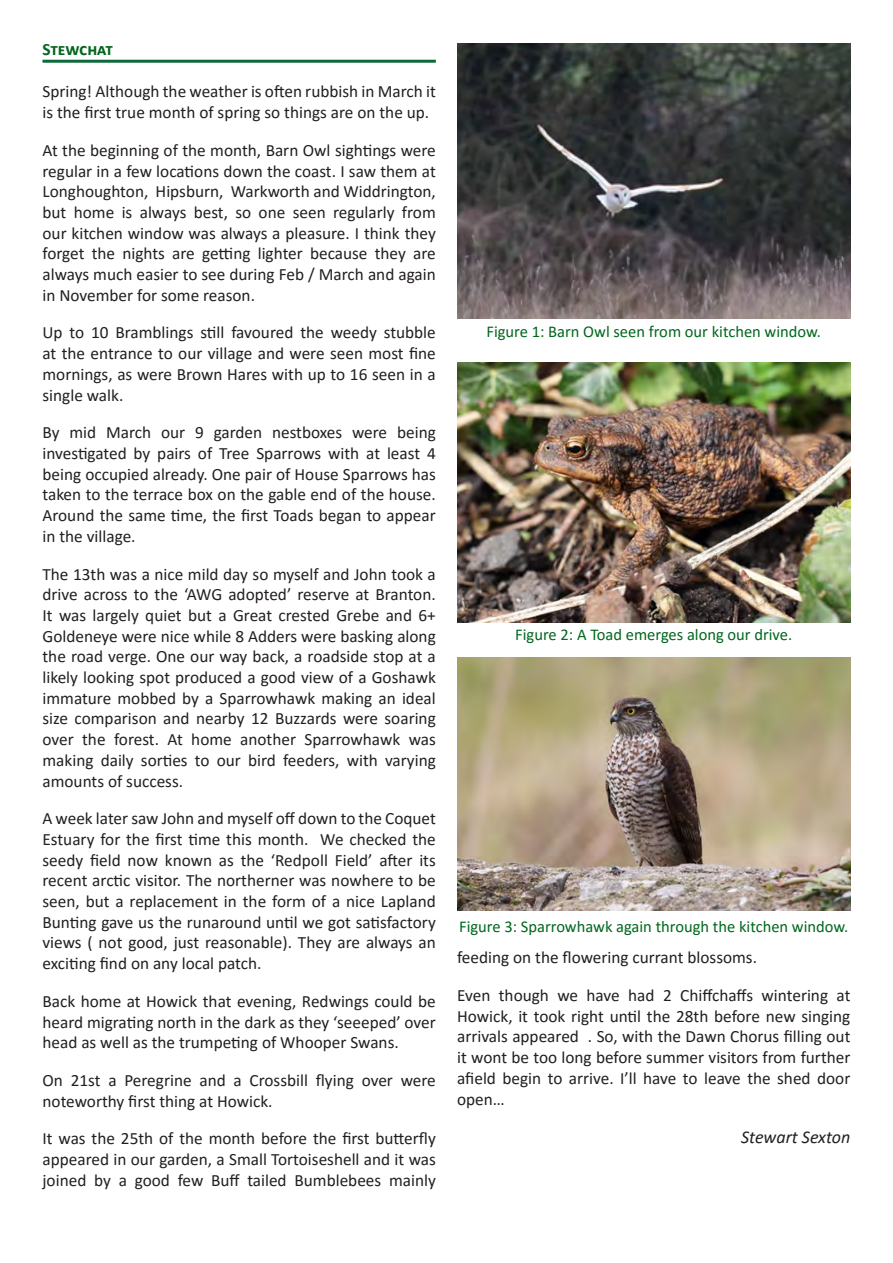
<style>
.page{position:relative;width:893px;height:1263px;background:#fff}
.page>*{position:absolute;margin:0;border:0;box-sizing:border-box;transform-origin:0 0}
.Signature{font:italic 18px "Calibri";color:#231f20}
.Body_text_normal{font:17.25px/20.7px "Calibri";color:#231f20;text-align:justify}
.Article_title{font:700 17.25px "Calibri";letter-spacing:-.005em;color:#01671c}
.t1{font:16.5px "Calibri";color:#01671c}
</style>
<div class="page">
<hr style="left:43px;top:60px;width:393px;height:3px;background:#0c6937">
<img style="left:457px;top:43px;width:393px;height:276px">
<img style="left:458px;top:362px;width:392px;height:260px">
<img style="left:458px;top:658px;width:392px;height:253px">
<p class="Article_title" style="left:43px;top:38px;width:72px">Stewchat</p>
<p class="Body_text_normal" style="left:43px;top:81px;width:395px">Spring! Although the weather is often rubbish in March it is the first true month of spring so things are on the up.</p>
<p class="Body_text_normal" style="left:43px;top:139px;width:395px">At the beginning of the month, Barn Owl sightings were regular in a few locations down the coast. I saw them at Longhoughton, Hipsburn, Warkworth and Widdrington, but home is always best, so one seen regularly from our kitchen window was always a pleasure. I think they forget the nights are getting lighter because they are always much easier to see during Feb / March and again in November for some reason.</p>
<p class="Body_text_normal" style="left:43px;top:322px;width:395px">Up to 10 Bramblings still favoured the weedy stubble at the entrance to our village and were seen most fine mornings, as were Brown Hares with up to 16 seen in a single walk.</p>
<p class="Body_text_normal" style="left:43px;top:422px;width:395px">By mid March our 9 garden nestboxes were being investigated by pairs of Tree Sparrows with at least 4 being occupied already. One pair of House Sparrows has taken to the terrace box on the gable end of the house.<br>Around the same time, the first Toads began to appear in the village.</p>
<p class="Body_text_normal" style="left:43px;top:563px;width:395px">The 13th was a nice mild day so myself and John took a drive across to the ‘AWG adopted’ reserve at Branton.<br>It was largely quiet but a Great crested Grebe and 6+ Goldeneye were nice while 8 Adders were basking along the road verge. One our way back, a roadside stop at a likely looking spot produced a good view of a Goshawk immature mobbed by a Sparrowhawk making an ideal size comparison and nearby 12 Buzzards were soaring over the forest. At home another Sparrowhawk was making daily sorties to our bird feeders, with varying amounts of success.</p>
<p class="Body_text_normal" style="left:43px;top:808px;width:395px">A week later saw John and myself off down to the Coquet Estuary for the first time this month. We checked the seedy field now known as the ‘Redpoll Field’ after its recent arctic visitor. The northerner was nowhere to be seen, but a replacement in the form of a nice Lapland Bunting gave us the runaround until we got satisfactory views ( not good, just reasonable). They are always an exciting find on any local patch.</p>
<p class="Body_text_normal" style="left:43px;top:990px;width:395px">Back home at Howick that evening, Redwings could be heard migrating north in the dark as they ‘seeeped’ over head as well as the trumpeting of Whooper Swans.</p>
<p class="Body_text_normal" style="left:43px;top:1069px;width:395px">On 21st a Peregrine and a Crossbill flying over were noteworthy first thing at Howick.</p>
<p class="Body_text_normal" style="left:43px;top:1128px;width:395px">It was the 25th of the month before the first butterfly appeared in our garden, a Small Tortoiseshell and it was joined by a good few Buff tailed Bumblebees mainly</p>
<p class="t1" style="left:486px;top:320px;width:336px">Figure 1: Barn Owl seen from our kitchen window.</p>
<p class="t1" style="left:515px;top:623px;width:279px">Figure 2: A Toad emerges along our drive.</p>
<p class="t1" style="left:459px;top:914px;width:391px">Figure 3: Sparrowhawk again through the kitchen window.</p>
<p class="Body_text_normal" style="left:457px;top:947px;width:301px">feeding on the flowering currant blossoms.</p>
<p class="Body_text_normal" style="left:457px;top:984px;width:395px">Even though we have had 2 Chiffchaffs wintering at Howick, it took right until the 28th before new singing arrivals appeared . So, with the Dawn Chorus filling out it wont be too long before summer visitors from further afield begin to arrive. I’ll have to leave the shed door open…</p>
<p class="Signature" style="left:741px;top:1125px;width:111px">Stewart Sexton</p>
</div>
